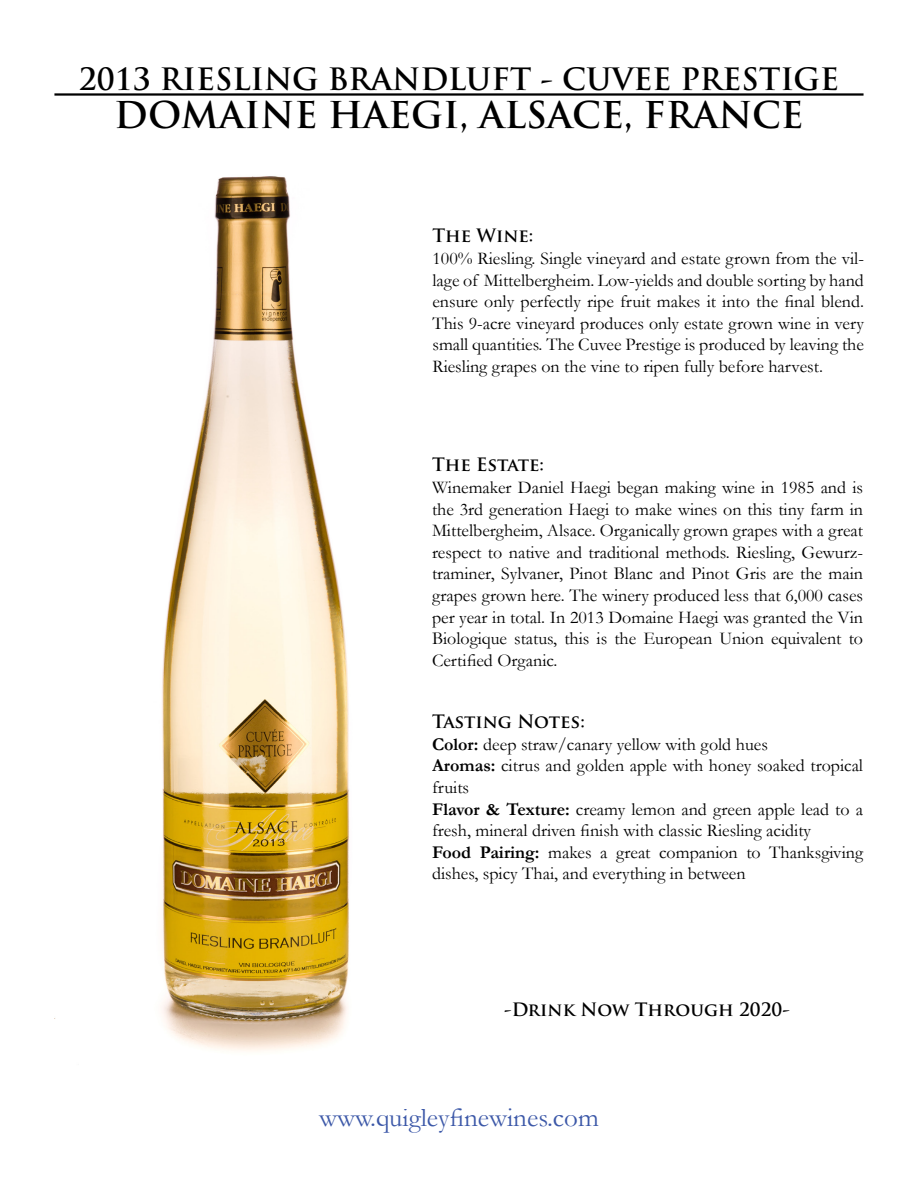
<style>
.page{position:relative;width:918px;height:1188px;background:#fff}
.page>*{position:absolute;margin:0;border:0;box-sizing:border-box;transform-origin:0 0}
.t1{font:700 36px "Trajan Pro";color:#000}
.t2{font:700 30px "Trajan Pro";color:#000}
.t3{font:27px "Garamond";color:#3c58a8}
.t4{font:18px/21.6px "Garamond";color:#000;text-align:justify}
.t5{font:700 18px "Trajan Pro";color:#000}
.s1{font-weight:700}
</style>
<div class="page">
<hr style="left:54px;top:93px;width:810px;height:3px;background:#000">
<img style="left:55px;top:176px;width:294px;height:876px">
<h2 class="t2" style="left:79px;top:61px;width:762px">2013 RIESLING BRANDLUFT - CUVEE PRESTIGE</h2>
<h1 class="t1" style="left:114px;top:92px;width:691px">DOMAINE HAEGI, ALSACE, FRANCE</h1>
<p class="t5" style="left:432px;top:225px;width:103px">The Wine:</p>
<p class="t4" style="left:432px;top:247px;width:433px">100% Riesling. Single vineyard and estate grown from the vil&shy;lage of Mittelbergheim. Low-yields and double sorting by hand ensure only perfectly ripe fruit makes it into the final blend.<br>This 9-acre vineyard produces only estate grown wine in very small quantities. The Cuvee Prestige is produced by leaving the Riesling grapes on the vine to ripen fully before harvest.</p>
<p class="t5" style="left:432px;top:454px;width:114px">The Estate:</p>
<p class="t4" style="left:432px;top:476px;width:433px">Winemaker Daniel Haegi began making wine in 1985 and is the 3rd generation Haegi to make wines on this tiny farm in Mittelbergheim, Alsace. Organically grown grapes with a great respect to native and traditional methods. Riesling, Gewurz&shy;traminer, Sylvaner, Pinot Blanc and Pinot Gris are the main grapes grown here. The winery produced less that 6,000 cases per year in total. In 2013 Domaine Haegi was granted the Vin Biologique status, this is the European Union equivalent to Certified Organic.</p>
<p class="t5" style="left:432px;top:710px;width:154px">Tasting Notes:</p>
<p class="t4" style="left:432px;top:733px;width:433px;text-align:left"><span class="s1">Color:</span> deep straw/canary yellow with gold hues<br><span class="s1">Aromas:</span> citrus and golden apple with honey soaked tropical fruits<br><span class="s1">Flavor &amp; Texture:</span> creamy lemon and green apple lead to a fresh, mineral driven finish with classic Riesling acidity<br><span class="s1">Food Pairing:</span> makes a great companion to Thanksgiving dishes, spicy Thai, and everything in between</p>
<p class="t5" style="left:504px;top:998px;width:287px">-Drink Now Through 2020-</p>
<h3 class="t3" style="left:319px;top:1099px;width:281px">www.quigleyfinewines.com</h3>
</div>
